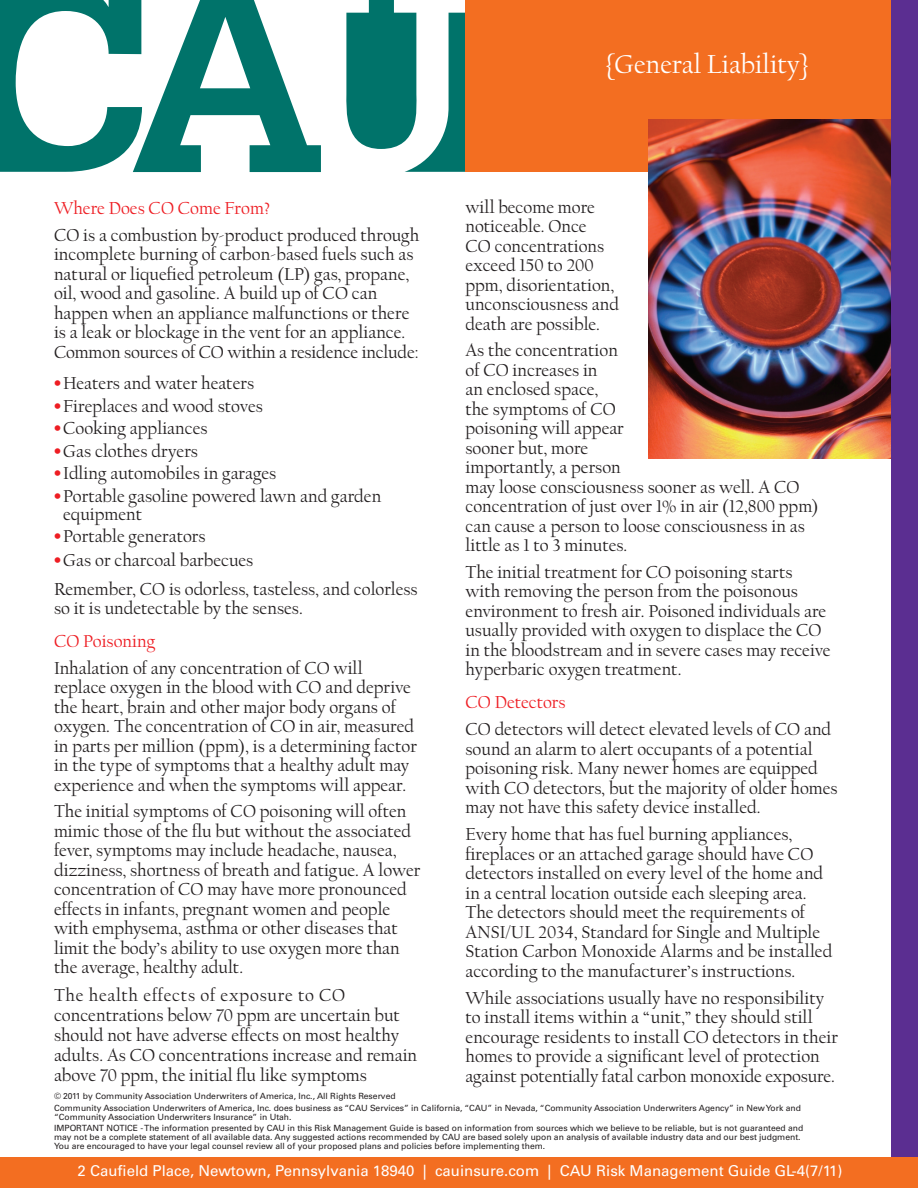
<style>
.page{position:relative;width:918px;height:1188px;background:#fff}
.page>*{position:absolute;margin:0;border:0;box-sizing:border-box;transform-origin:0 0}
.t1{font:27px "FB Californian";color:#fff}
.t2{font:18px/19.5px "FB Californian";color:#231f20}
.t3{font:18px "FB Californian";color:#ee1d23}
.t4{font:15px "Univers";color:#fff}
.t5{font:8.55px/9px "Univers";color:#231f20}
</style>
<div class="page">
<svg style="left:346px;top:0;width:120px;height:172px;fill:#00736a"></svg>
<svg style="left:0;top:0;width:321px;height:172px"></svg>
<div style="left:466px;top:0;width:452px;height:172px;background:#f36e21"></div>
<div style="left:891px;top:0;width:27px;height:1188px;background:#5b2e91"></div>
<div style="left:0;top:1157px;width:918px;height:31px;background:#f36e21"></div>
<img style="left:648px;top:119px;width:243px;height:339px">
<p class="t1" style="left:606px;top:50px;width:204px">{General Liability}</p>
<p class="t3" style="left:54px;top:199px;width:218px">Where Does CO Come From?</p>
<p class="t2" style="left:54px;top:226px;width:367px">CO is a combustion by-product produced through incomplete burning of carbon-based fuels such as natural or liquefied petroleum (LP) gas, propane, oil, wood and gasoline. A build up of CO can happen when an appliance malfunctions or there is a leak or blockage in the vent for an appliance.<br>Common sources of CO within a residence include:</p>
<p class="t2" style="left:54px;top:375px;width:202px"><sup>•</sup> Heaters and water heaters</p>
<p class="t2" style="left:54px;top:397px;width:210px"><sup>•</sup> Fireplaces and wood stoves</p>
<p class="t2" style="left:54px;top:420px;width:155px"><sup>•</sup> Cooking appliances</p>
<p class="t2" style="left:54px;top:442px;width:146px"><sup>•</sup> Gas clothes dryers</p>
<p class="t2" style="left:54px;top:465px;width:224px"><sup>•</sup> Idling automobiles in garages</p>
<p class="t2" style="left:63px;top:488px;width:320px;line-height:18px;text-indent:-9px"><sup>•</sup> Portable gasoline powered lawn and garden equipment</p>
<p class="t2" style="left:54px;top:528px;width:153px"><sup>•</sup> Portable generators</p>
<p class="t2" style="left:54px;top:552px;width:201px"><sup>•</sup> Gas or charcoal barbecues</p>
<p class="t2" style="left:54px;top:580px;width:365px">Remember, CO is odorless, tasteless, and colorless so it is undetectable by the senses.</p>
<p class="t3" style="left:54px;top:632px;width:103px">CO Poisoning</p>
<p class="t2" style="left:54px;top:659px;width:364px">Inhalation of any concentration of CO will replace oxygen in the blood with CO and deprive the heart, brain and other major body organs of oxygen. The concentration of CO in air, measured in parts per million (ppm), is a determining factor in the type of symptoms that a healthy adult may experience and when the symptoms will appear.</p>
<p class="t2" style="left:54px;top:803px;width:368px">The initial symptoms of CO poisoning will often mimic those of the flu but without the associated fever, symptoms may include headache, nausea, dizziness, shortness of breath and fatigue. A lower concentration of CO may have more pronounced effects in infants, pregnant women and people with emphysema, asthma or other diseases that limit the body’s ability to use oxygen more than the average, healthy adult.</p>
<p class="t2" style="left:54px;top:987px;width:365px;line-height:20px">The health effects of exposure to CO concentrations below 70 ppm are uncertain but should not have adverse effects on most healthy adults. As CO concentrations increase and remain above 70 ppm, the initial flu like symptoms</p>
<p class="t2" style="left:465px;top:198px;width:155px">will become more noticeable. Once<br>CO concentrations exceed 150 to 200 ppm, disorientation, unconsciousness and death are possible.</p>
<p class="t2" style="left:465px;top:342px;width:354px">As the concentration<br>of CO increases in<br>an enclosed space,<br>the symptoms of CO<br>poisoning will appear<br>sooner but, more<br>importantly, a person<br>may loose consciousness sooner as well. A CO concentration of just over 1% in air (12,800 ppm) can cause a person to loose consciousness in as little as 1 to 3 minutes.</p>
<p class="t2" style="left:465px;top:563px;width:367px">The initial treatment for CO poisoning starts with removing the person from the poisonous environment to fresh air. Poisoned individuals are usually provided with oxygen to displace the CO in the bloodstream and in severe cases may receive hyperbaric oxygen treatment.</p>
<p class="t3" style="left:465px;top:693px;width:102px">CO Detectors</p>
<p class="t2" style="left:465px;top:721px;width:374px">CO detectors will detect elevated levels of CO and sound an alarm to alert occupants of a potential poisoning risk. Many newer homes are equipped with CO detectors, but the majority of older homes may not have this safety device installed.</p>
<p class="t2" style="left:465px;top:826px;width:368px">Every home that has fuel burning appliances, fireplaces or an attached garage should have CO detectors installed on every level of the home and in a central location outside each sleeping area.<br>The detectors should meet the requirements of ANSI/UL 2034, Standard for Single and Multiple Station Carbon Monoxide Alarms and be installed according to the manufacturer’s instructions.</p>
<p class="t2" style="left:465px;top:989px;width:374px">While associations usually have no responsibility to install items within a “unit,” they should still encourage residents to install CO detectors in their homes to provide a significant level of protection against potentially fatal carbon monoxide exposure.</p>
<p class="t5" style="left:54px;top:1091px;width:343px">© 2011 by Community Association Underwriters of America, Inc., All Rights Reserved</p>
<p class="t5" style="left:54px;top:1103px;width:749px">Community Association Underwriters of America, Inc. does business as “CAU Services” in California, “CAU” in Nevada, “Community Association Underwriters Agency” in New York and “Community Association Underwriters Insurance” in Utah.</p>
<p class="t5" style="left:54px;top:1124px;width:751px">IMPORTANT NOTICE - The information presented by CAU in this Risk Management Guide is based on information from sources which we believe to be reliable, but is not guaranteed and may not be a complete statement of all available data. Any suggested actions recommended by CAU are based solely upon an analysis of available industry data and our best judgment.<br>You are encouraged to have your legal counsel review all of your proposed plans and policies before implementing them.</p>
<p class="t4" style="left:78px;top:1162px;width:766px">2 Caufield Place, Newtown, Pennsylvania 18940 | cauinsure.com | CAU Risk Management Guide GL-4(7/11)</p>
</div>
